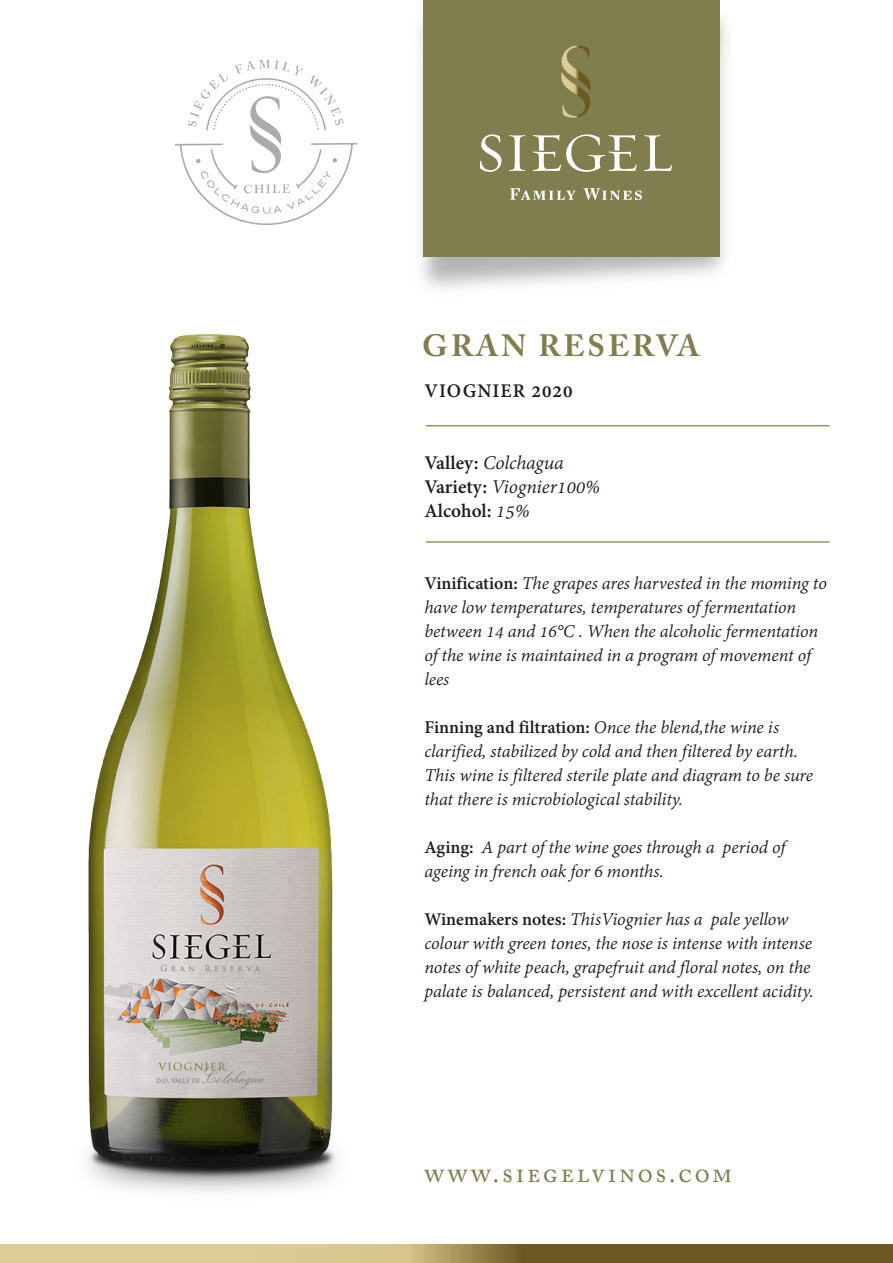
<style>
.page{position:relative;width:893px;height:1263px;background:#fff}
.page>*{position:absolute;margin:0;border:0;box-sizing:border-box;transform-origin:0 0}
.t1{font:700 30.6px "Adobe Caslon Pro";letter-spacing:.09em;color:#807d4e}
.t2{font:27.15px "Adobe Caslon Pro";letter-spacing:.1em;color:#807d4e}
.t3{font:italic 21px/24px "Adobe Devanagari";letter-spacing:-.005em;color:#211915}
.t4{font:700 21px "Adobe Devanagari";letter-spacing:.05em;color:#211915}
.t5{font:italic 19.5px/24px "Adobe Devanagari";letter-spacing:-.005em;color:#211915}
.s1{font-weight:700;font-style:normal}
</style>
<div class="page">
<img style="left:418px;top:16px;width:310px;height:273px">
<div style="left:423px;top:0;width:297px;height:256px;background:#807d4e"></div>
<svg style="left:561px;top:45px;width:30px;height:73px"></svg>
<svg style="left:480px;top:134px;width:192px;height:38px"></svg>
<svg style="left:0;top:1244px;width:893px;height:19px"></svg>
<svg style="left:175px;top:60px;width:182px;height:165px"></svg>
<svg style="left:510px;top:188px;width:66px;height:12px"></svg>
<svg style="left:583px;top:188px;width:59px;height:12px"></svg>
<img style="left:88px;top:334px;width:249px;height:858px">
<hr style="left:426px;top:425px;width:404px;height:1px;background:#9d8f5f">
<hr style="left:426px;top:541px;width:404px;height:2px;background:#9d8f5f">
<h1 class="t1" style="left:422px;top:327px;width:279px">GRAN RESERVA</h1>
<p class="t4" style="left:424px;top:378px;width:150px">VIOGNIER 2020</p>
<p class="t3" style="left:424px;top:452px;width:177px"><span class="s1">Valley:</span> Colchagua<br><span class="s1">Variety:</span> Viognier100%<br><span class="s1">Alcohol:</span> 15%</p>
<p class="t5" style="left:424px;top:573px;width:404px"><span class="s1">Vinification:</span> The grapes ares harvested in the moming to have low temperatures, temperatures of fermentation between 14 and 16°C . When the alcoholic fermentation of the wine is maintained in a program of movement of lees</p>
<p class="t5" style="left:424px;top:717px;width:390px"><span class="s1">Finning and filtration:</span> Once the blend,the wine is clarified, stabilized by cold and then filtered by earth.<br>This wine is filtered sterile plate and diagram to be sure that there is microbiological stability.</p>
<p class="t5" style="left:424px;top:837px;width:362px"><span class="s1">Aging:</span> A part of the wine goes through a period of ageing in french oak for 6 months.</p>
<p class="t5" style="left:424px;top:909px;width:391px"><span class="s1">Winemakers notes:</span> ThisViognier has a pale yellow colour with green tones, the nose is intense with intense notes of white peach, grapefruit and floral notes, on the palate is balanced, persistent and with excellent acidity.</p>
<h2 class="t2" style="left:424px;top:1157px;width:309px">www.siegelvinos.com</h2>
</div>
